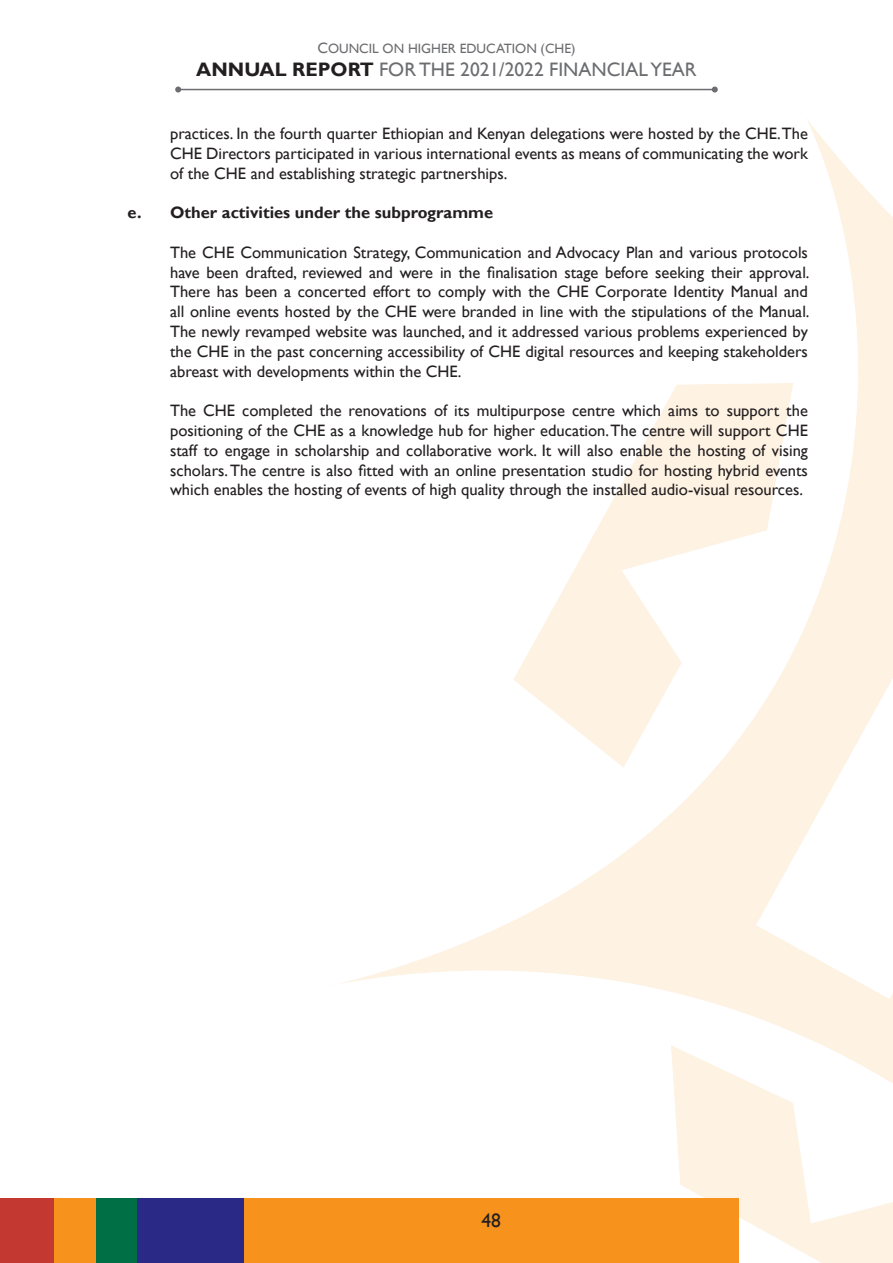
<style>
.page{position:relative;width:893px;height:1263px;background:#fff}
.page>*{position:absolute;margin:0;border:0;box-sizing:border-box;transform-origin:0 0}
.t1{font:19.5px "Gill Sans";color:#6c6d70}
.t2{font:19.5px "Gill Sans";color:#231f20}
._20_-_10_body{font:16.5px/19.8px "Gill Sans";color:#231f20;text-align:justify}
._20_-_10_body-2{font:700 16.5px "Gill Sans";color:#231f20}
.t3{font:13.5px "Gill Sans";color:#6c6d70}
.s1{font-size:15px}
.s2{font-weight:700;color:#231f20}
</style>
<div class="page">
<div style="left:243px;top:1198px;width:496px;height:65px;background:#f7931d"></div>
<div style="left:137px;top:1198px;width:106px;height:65px;background:#2a2985"></div>
<div style="left:96px;top:1198px;width:41px;height:65px;background:#016f45"></div>
<div style="left:54px;top:1198px;width:42px;height:65px;background:#f7931d"></div>
<div style="left:0;top:1198px;width:54px;height:65px;background:#c33831"></div>
<hr style="left:178px;top:89px;width:537px;height:1px;background:#6c6d70">
<svg style="left:175px;top:87px;width:6px;height:6px"></svg>
<svg style="left:712px;top:87px;width:6px;height:6px"></svg>
<p class="t3" style="left:317px;top:40px;width:260px"><span class="s1">C</span>OUNCIL ON HIGHER EDUCATION (CHE)</p>
<p class="t1" style="left:196px;top:58px;width:502px"><span class="s2">ANNUAL REPORT</span> FOR THE 2021/2022 FINANCIAL YEAR</p>
<p class="_20_-_10_body" style="left:170px;top:123px;width:639px">practices. In the fourth quarter Ethiopian and Kenyan delegations were hosted by the CHE. The CHE Directors participated in various international events as means of communicating the work of the CHE and establishing strategic partnerships.</p>
<p class="_20_-_10_body-2" style="left:128px;top:203px;width:367px">e. Other activities under the subprogramme</p>
<p class="_20_-_10_body" style="left:170px;top:242px;width:641px">The CHE Communication Strategy, Communication and Advocacy Plan and various protocols have been drafted, reviewed and were in the finalisation stage before seeking their approval.<br>There has been a concerted effort to comply with the CHE Corporate Identity Manual and all online events hosted by the CHE were branded in line with the stipulations of the Manual.<br>The newly revamped website was launched, and it addressed various problems experienced by the CHE in the past concerning accessibility of CHE digital resources and keeping stakeholders abreast with developments within the CHE.</p>
<p class="_20_-_10_body" style="left:170px;top:401px;width:639px">The CHE completed the renovations of its multipurpose centre which aims to support the positioning of the CHE as a knowledge hub for higher education. The centre will support CHE staff to engage in scholarship and collaborative work. It will also enable the hosting of vising scholars. The centre is also fitted with an online presentation studio for hosting hybrid events which enables the hosting of events of high quality through the installed audio-visual resources.</p>
<p class="t2" style="left:481px;top:1209px;width:21px">48</p>
</div>
